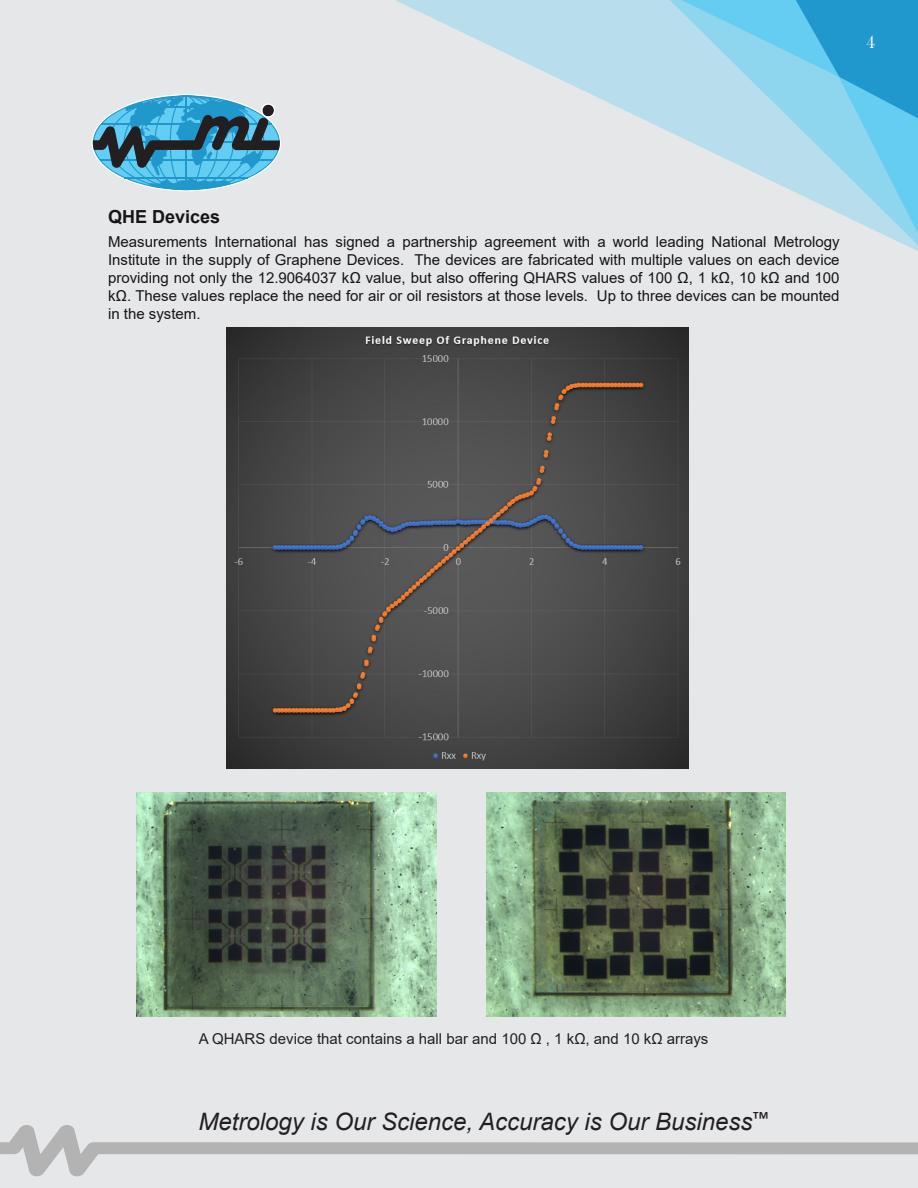
<style>
.page{position:relative;width:918px;height:1188px;background:#e6e7e9}
.page>*{position:absolute;margin:0;border:0;box-sizing:border-box;transform-origin:0 0}
.t1{font:italic 24px "Arial";color:#231f20}
.t2{font:700 18px "Arial";color:#171416}
.t3{font:18px "Bask Old Face";color:#fff}
.t4{font:15px/18px "Arial";color:#171416;text-align:justify}
.t5{font:15px "Arial";color:#231f20}
.s1{font-family:"Calibri";font-style:normal}
</style>
<div class="page">
<svg style="left:93px;top:96px;width:187px;height:94px"></svg>
<svg style="left:395px;top:0;width:263px;height:126px"></svg>
<svg style="left:659px;top:0;width:259px;height:251px"></svg>
<img style="left:137px;top:792px;width:300px;height:225px">
<img style="left:486px;top:792px;width:300px;height:225px">
<img style="left:226px;top:328px;width:462px;height:441px">
<svg style="left:0;top:1125px;width:918px;height:52px"></svg>
<p class="t3" style="left:866px;top:32px;width:10px">4</p>
<p class="t2" style="left:108px;top:204px;width:114px">QHE Devices</p>
<p class="t4" style="left:108px;top:233px;width:733px">Measurements International has signed a partnership agreement with a world leading National Metrology Institute in the supply of Graphene Devices. The devices are fabricated with multiple values on each device providing not only the 12.9064037 kΩ value, but also offering QHARS values of 100 Ω, 1 kΩ, 10 kΩ and 100 kΩ. These values replace the need for air or oil resistors at those levels. Up to three devices can be mounted in the system.</p>
<p class="t5" style="left:199px;top:1029px;width:511px">A QHARS device that contains a hall bar and 100 Ω , 1 kΩ, and 10 kΩ arrays</p>
<h1 class="t1" style="left:198px;top:1106px;width:572px">Metrology is Our Science, Accuracy is Our Business<span class="s1">™</span></h1>
</div>
